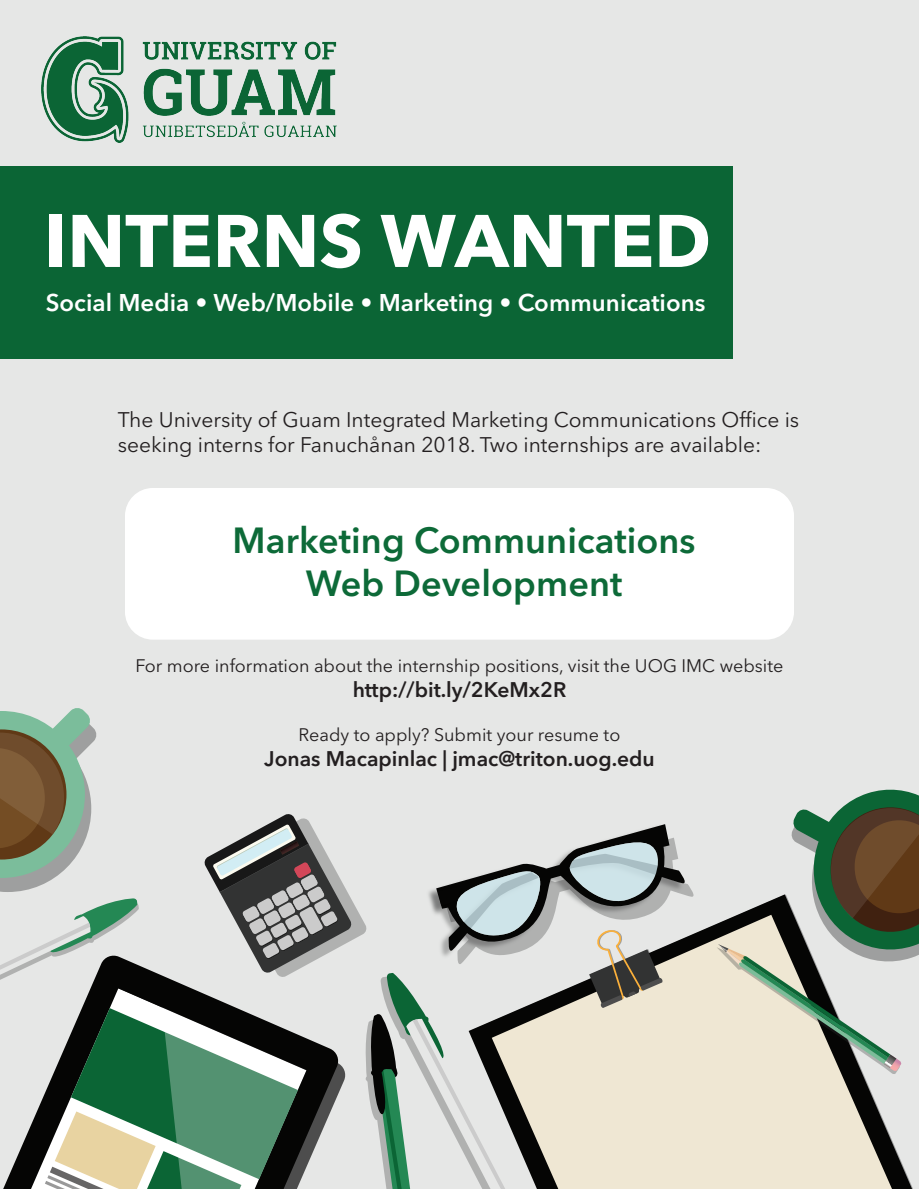
<style>
.page{position:relative;width:919px;height:1189px;background:#fff}
.page>*{position:absolute;margin:0;border:0;box-sizing:border-box;transform-origin:0 0}
.t1{font:700 73.5px "Avenir Next LT Pro";color:#fff}
.t2{font:600 36px/43.2px "Avenir Next LT Pro";letter-spacing:.005em;color:#0d6a38;text-align:center}
.t3{font:600 24px "Avenir Next LT Pro";letter-spacing:.005em;color:#fff}
.t4{font:21px/25.2px "Avenir Next LT Pro";color:#231f20}
.t5{font:600 21px "Avenir Next LT Pro";color:#231f20}
.t6{font:18px "Avenir Next LT Pro";color:#231f20}
</style>
<div class="page">
<div style="left:0;top:0;width:918px;height:1188px;background:#e6e7e6"></div>
<svg style="left:0;top:708px;width:918px;height:480px"></svg>
<div style="left:0;top:166px;width:732px;height:193px;background:#0b6535"></div>
<div style="left:125px;top:488px;width:668px;height:151px;background:#fff;border-radius:28px"></div>
<img style="left:41px;top:36px;width:295px;height:107px">
<h1 class="t1" style="left:44px;top:196px;width:668px">INTERNS WANTED</h1>
<p class="t3" style="left:46px;top:288px;width:661px">Social Media • Web/Mobile • Marketing • Communications</p>
<p class="t4" style="left:118px;top:407px;width:683px">The University of Guam Integrated Marketing Communications Office is seeking interns for Fanuchånan 2018. Two internships are available:</p>
<h2 class="t2" style="left:232px;top:518px;width:464px">Marketing Communications<br>Web Development</h2>
<p class="t6" style="left:135px;top:655px;width:649px">For more information about the internship positions, visit the UOG IMC website</p>
<p class="t5" style="left:352px;top:677px;width:215px">http://bit.ly/2KeMx2R</p>
<p class="t6" style="left:298px;top:724px;width:323px">Ready to apply? Submit your resume to</p>
<p class="t5" style="left:264px;top:746px;width:392px">Jonas Macapinlac | jmac@triton.uog.edu</p>
</div>
